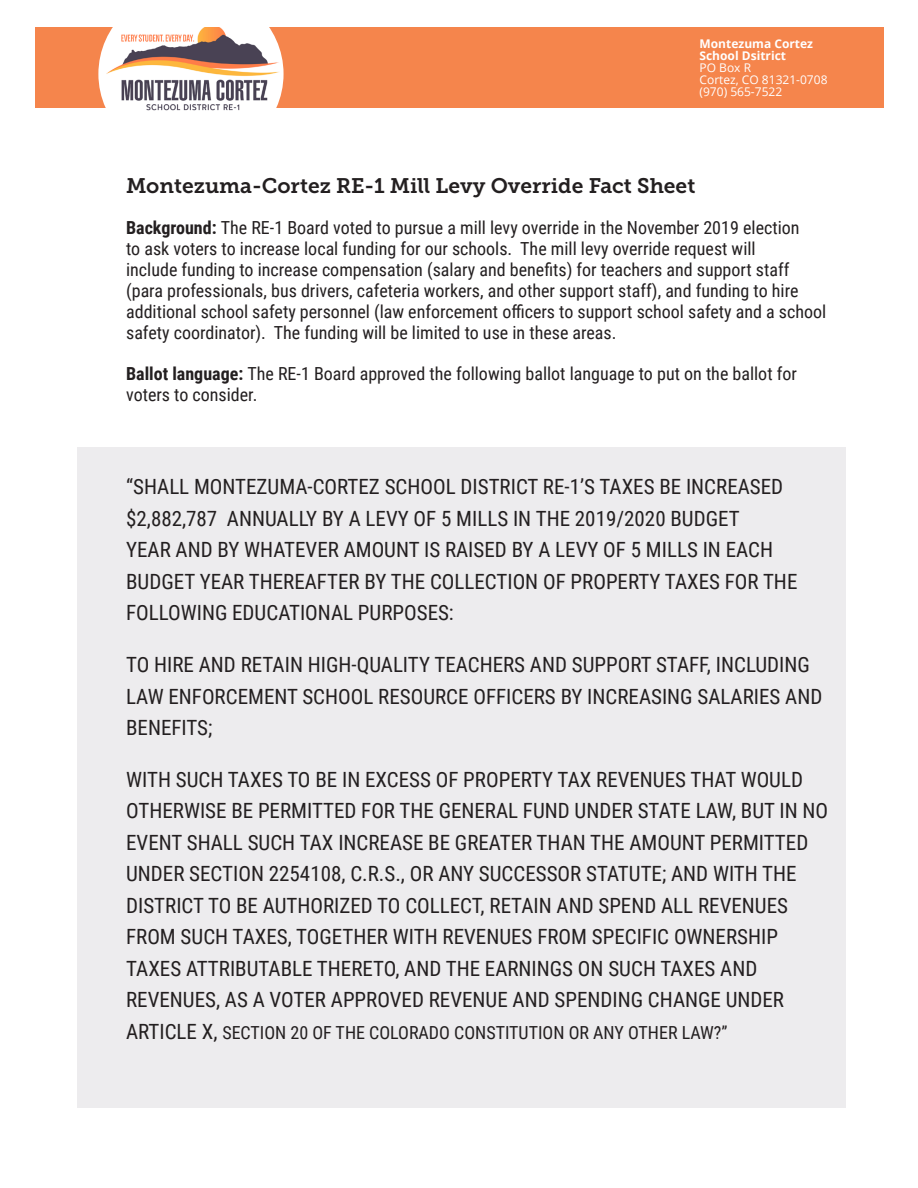
<style>
.page{position:relative;width:918px;height:1188px;background:#fff}
.page>*{position:absolute;margin:0;border:0;box-sizing:border-box;transform-origin:0 0}
.Paragraph_Style_1{font:21px/31.5px "Roboto Condensed";color:#231f20}
.Paragraph_Style_1-2{font:21px "Museo Slab 700";color:#231f20}
.Paragraph_Style_1-3{font:18px/21px "Roboto Condensed";color:#231f20}
.t1{font:700 12px/12px "Open Sans";color:#fff}
.t2{font:12px "Open Sans";color:#fff}
.s1{font-weight:400}
.s2{font-weight:700}
.s3{font-size:21px}
</style>
<div class="page">
<div style="left:35px;top:27px;width:848px;height:81px;background:#f5854c"></div>
<img style="left:101px;top:27px;width:183px;height:84px">
<div style="left:77px;top:447px;width:769px;height:661px;background:#edecee"></div>
<p class="t1" style="left:700px;top:37px;width:115px">Montezuma Cortez<br>School Dsitrict<br><span class="s1">PO Box R</span></p>
<p class="t2" style="left:700px;top:71px;width:130px">Cortez, CO 81321-0708</p>
<p class="t2" style="left:700px;top:83px;width:84px">(970) 565-7522</p>
<p class="Paragraph_Style_1-2" style="left:126px;top:174px;width:571px">Montezuma-Cortez RE-1 Mill Levy Override Fact Sheet</p>
<p class="Paragraph_Style_1-3" style="left:126px;top:216px;width:702px"><span class="s2">Background:</span> The RE-1 Board voted to pursue a mill levy override in the November 2019 election<br>to ask voters to increase local funding for our schools. The mill levy override request will<br>include funding to increase compensation (salary and benefits) for teachers and support staff (para professionals, bus drivers, cafeteria workers, and other support staff), and funding to hire additional school safety personnel (law enforcement officers to support school safety and a school safety coordinator). The funding will be limited to use in these areas.</p>
<p class="Paragraph_Style_1-3" style="left:126px;top:363px;width:672px"><span class="s2">Ballot language:</span> The RE-1 Board approved the following ballot language to put on the ballot for voters to consider.</p>
<p class="Paragraph_Style_1" style="left:126px;top:470px;width:673px">“SHALL MONTEZUMA-CORTEZ SCHOOL DISTRICT RE-1’S TAXES BE INCREASED $2,882,787 ANNUALLY BY A LEVY OF 5 MILLS IN THE 2019/2020 BUDGET<br>YEAR AND BY WHATEVER AMOUNT IS RAISED BY A LEVY OF 5 MILLS IN EACH BUDGET YEAR THEREAFTER BY THE COLLECTION OF PROPERTY TAXES FOR THE FOLLOWING EDUCATIONAL PURPOSES:</p>
<p class="Paragraph_Style_1" style="left:126px;top:648px;width:698px">TO HIRE AND RETAIN HIGH-QUALITY TEACHERS AND SUPPORT STAFF, INCLUDING<br>LAW ENFORCEMENT SCHOOL RESOURCE OFFICERS BY INCREASING SALARIES AND<br>BENEFITS;</p>
<p class="Paragraph_Style_1" style="left:126px;top:763px;width:703px">WITH SUCH TAXES TO BE IN EXCESS OF PROPERTY TAX REVENUES THAT WOULD OTHERWISE BE PERMITTED FOR THE GENERAL FUND UNDER STATE LAW, BUT IN NO EVENT SHALL SUCH TAX INCREASE BE GREATER THAN THE AMOUNT PERMITTED UNDER SECTION 2254108, C.R.S., OR ANY SUCCESSOR STATUTE; AND WITH THE DISTRICT TO BE AUTHORIZED TO COLLECT, RETAIN AND SPEND ALL REVENUES FROM SUCH TAXES, TOGETHER WITH REVENUES FROM SPECIFIC OWNERSHIP TAXES ATTRIBUTABLE THERETO, AND THE EARNINGS ON SUCH TAXES AND REVENUES, AS A VOTER APPROVED REVENUE AND SPENDING CHANGE UNDER</p>
<p class="Paragraph_Style_1-3" style="left:126px;top:1021px;width:603px"><span class="s3">ARTICLE X,</span> SECTION 20 OF THE COLORADO CONSTITUTION OR ANY OTHER LAW?”</p>
</div>
